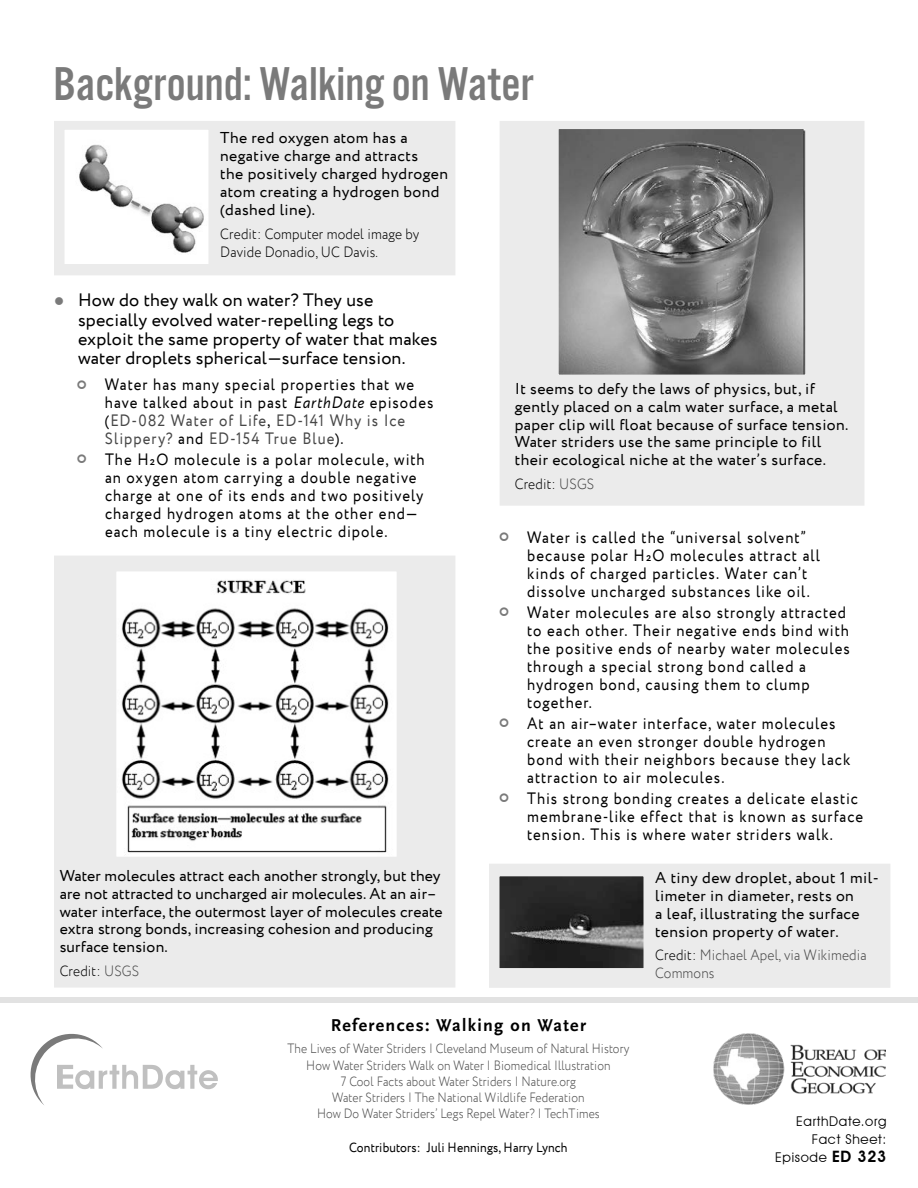
<style>
.page{position:relative;width:918px;height:1188px;background:#fff}
.page>*{position:absolute;margin:0;border:0;box-sizing:border-box;transform-origin:0 0}
.t1{font:49.35px "Alternate Got No 3 D";color:#7a7a7a}
.t2{font:18px/19.4px "Circe";letter-spacing:.01em;color:#000}
.t3{font:700 18px "Scala Sans Pro";letter-spacing:.075em;color:#000}
.t4{font:16.5px/18px "Circe";letter-spacing:.065em;color:#000;scale:.9 1}
.t5{font:15.75px/18px "Circe";letter-spacing:.025em;color:#000}
.t6{font:300 15px/18px "Circe";letter-spacing:.01em;color:#000;scale:.9 1}
.t7{font:300 15px/18px "Circe";letter-spacing:.01em;color:#474747;scale:.9 1}
.t8{font:300 13.5px/16.2px "Circe";letter-spacing:.01em;color:#4b4b4b;text-align:center;scale:.87 1}
.t9{font:13.5px "Circe";letter-spacing:.01em;color:#000;scale:.9 1}
.t10{font:13.5px/18px "Avant Garde IT Cby BT";letter-spacing:.05em;color:#000;text-align:right}
.s1{color:#7a7a7a}
.s2{font-style:italic}
.s3{color:#474747}
.s4{color:#4b4b4b}
.s5{color:#000}
.s6{font-weight:600;font-size:15.75px}
</style>
<div class="page">
<img style="left:713px;top:1034px;width:173px;height:71px">
<svg style="left:30px;top:1033px;width:188px;height:72px"></svg>
<div style="left:0;top:998px;width:918px;height:5px;background:#e2e2e2"></div>
<div style="left:54px;top:121px;width:401px;height:154px;background:#ebebeb"></div>
<svg style="left:56px;top:121px;width:161px;height:152px"></svg>
<div style="left:54px;top:556px;width:401px;height:432px;background:#ebebeb"></div>
<svg style="left:108px;top:564px;width:297px;height:301px"></svg>
<div style="left:500px;top:121px;width:364px;height:385px;background:#ebebeb"></div>
<svg style="left:550px;top:121px;width:264px;height:262px;background:#8a8a8a"></svg>
<div style="left:489px;top:864px;width:401px;height:124px;background:#ebebeb"></div>
<svg style="left:491px;top:867px;width:161px;height:110px;background:#636363"></svg>
<h1 class="t1" style="left:53px;top:58px;width:481px">Background: Walking on Water</h1>
<p class="t5" style="left:220px;top:129px;width:229px">The red oxygen atom has a negative charge and attracts<br>the positively charged hydrogen atom creating a hydrogen bond (dashed line).</p>
<p class="t6" style="left:220px;top:225px;width:223px">Credit: Computer model image by<br>Davide Donadio, UC Davis.</p>
<p class="t2" style="left:78px;top:291px;width:361px;text-indent:-24px"><span class="s1">●</span> How do they walk on water? They use specially evolved water-repelling legs to exploit the same property of water that makes water droplets spherical—surface tension.</p>
<p class="t4" style="left:105px;top:376px;width:366px">Water has many special properties that we have talked about in past <span class="s2">EarthDate</span> episodes (<span class="s3">ED-082 Water of Life</span>, <span class="s3">ED-141 Why is Ice Slippery?</span> and <span class="s3">ED-154 True Blue</span>).</p>
<p class="t4" style="left:105px;top:451px;width:357px">The H₂O molecule is a polar molecule, with an oxygen atom carrying a double negative charge at one of its ends and two positively charged hydrogen atoms at the other end— each molecule is a tiny electric dipole.</p>
<p class="t5" style="left:60px;top:867px;width:384px">Water molecules attract each another strongly, but they are not attracted to uncharged air molecules. At an air– water interface, the outermost layer of molecules create extra strong bonds, increasing cohesion and producing surface tension.</p>
<p class="t6" style="left:60px;top:962px;width:90px">Credit: <span class="s4">USGS</span></p>
<p class="t5" style="left:515px;top:380px;width:335px">It seems to defy the laws of physics, but, if gently placed on a calm water surface, a metal paper clip will float because of surface tension.<br>Water striders use the same principle to fill their ecological niche at the water’s surface.</p>
<p class="t6" style="left:515px;top:475px;width:90px">Credit: <span class="s3">USGS</span></p>
<p class="t4" style="left:527px;top:529px;width:327px">Water is called the “universal solvent” because polar H₂O molecules attract all kinds of charged particles. Water can’t dissolve uncharged substances like oil.</p>
<p class="t4" style="left:527px;top:604px;width:360px">Water molecules are also strongly attracted to each other. Their negative ends bind with the positive ends of nearby water molecules through a special strong bond called a hydrogen bond, causing them to clump together.</p>
<p class="t4" style="left:527px;top:715px;width:361px">At an air–water interface, water molecules create an even stronger double hydrogen bond with their neighbors because they lack attraction to air molecules.</p>
<p class="t4" style="left:527px;top:790px;width:375px">This strong bonding creates a delicate elastic membrane-like effect that is known as surface tension. This is where water striders walk.</p>
<p class="t5" style="left:655px;top:869px;width:225px">A tiny dew droplet, about 1 mil&shy;limeter in diameter, rests on<br>a leaf, illustrating the surface tension property of water.</p>
<p class="t7" style="left:655px;top:947px;width:236px"><span class="s5">Credit:</span> Michael Apel, via Wikimedia<br>Commons</p>
<p class="t3" style="left:331px;top:1014px;width:257px">References: Walking on Water</p>
<p class="t8" style="left:288px;top:1041px;width:394px">The Lives of Water Striders | Cleveland Museum of Natural History How Water Striders Walk on Water | Biomedical Illustration<br>7 Cool Facts about Water Striders | Nature.org<br>Water Striders | The National Wildlife Federation<br>How Do Water Striders’ Legs Repel Water? | TechTimes</p>
<p class="t9" style="left:349px;top:1139px;width:244px">Contributors: Juli Hennings, Harry Lynch</p>
<p class="t10" style="left:775px;top:1113px;width:113px">EarthDate.org<br>Fact Sheet:<br>Episode <span class="s6">ED 323</span></p>
</div>
